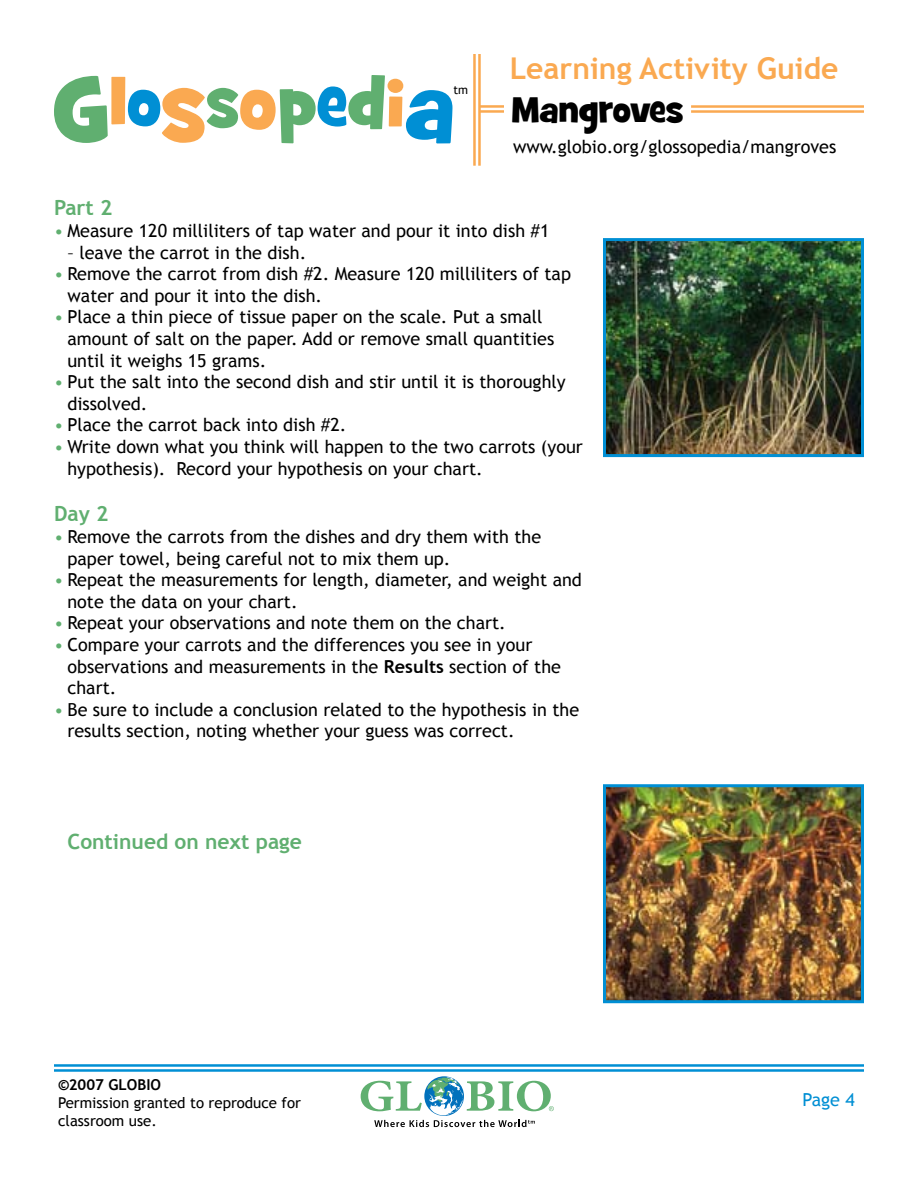
<style>
.page{position:relative;width:918px;height:1188px;background:#fff}
.page>*{position:absolute;margin:0;border:0;box-sizing:border-box;transform-origin:0 0}
.t1{font:36px "Grilled Cheese BTN";color:#000}
.t2{font:700 30px "Trebuchet MS";color:#faa951}
.t3{font:700 21px "Trebuchet MS";color:#60af70}
.t4{font:18px/21.6px "Trebuchet MS";color:#000}
.t5{font:18px "Trebuchet MS";color:#008fd4}
.t6{font:15px/18px "Trebuchet MS";color:#000}
.t7{font:700 15px "Trebuchet MS";color:#000}
.t8{font:12px "Trebuchet MS";color:#000}
.s1{color:#60af70}
.s2{font-weight:700}
</style>
<div class="page">
<hr style="left:478px;top:54px;width:3px;height:112px;background:#faa951">
<hr style="left:473px;top:54px;width:3px;height:112px;background:#faa951">
<hr style="left:480px;top:105px;width:24px;height:3px;background:#faa951">
<hr style="left:480px;top:110px;width:24px;height:3px;background:#faa951">
<hr style="left:691px;top:105px;width:173px;height:3px;background:#faa951">
<hr style="left:691px;top:110px;width:173px;height:3px;background:#faa951">
<svg style="left:54px;top:76px;width:54px;height:67px"></svg>
<div style="left:111px;top:77px;width:14px;height:47px;background:#faa951"></div>
<svg style="left:128px;top:75px;width:324px;height:68px"></svg>
<svg style="left:361px;top:1077px;width:193px;height:50px"></svg>
<hr style="left:54px;top:1064px;width:810px;height:3px;background:#008fd4">
<hr style="left:54px;top:1069px;width:810px;height:3px;background:#008fd4">
<img style="left:607px;top:242px;width:253px;height:211px">
<div style="left:603px;top:238px;width:261px;height:219px;border:3px solid #008fd4"></div>
<img style="left:607px;top:788px;width:253px;height:211px">
<div style="left:603px;top:784px;width:261px;height:219px;border:3px solid #008fd4"></div>
<p class="t8" style="left:453px;top:82px;width:16px">tm</p>
<h2 class="t2" style="left:510px;top:50px;width:330px">Learning Activity Guide</h2>
<h1 class="t1" style="left:512px;top:87px;width:174px">Mangroves</h1>
<p class="t4" style="left:513px;top:136px;width:325px">www.globio.org/glossopedia/mangroves</p>
<p class="t3" style="left:54px;top:195px;width:60px">Part 2</p>
<p class="t4" style="left:54px;top:220px;width:492px"><span class="s1">•</span> Measure 120 milliliters of tap water and pour it into dish #1</p>
<p class="t4" style="left:68px;top:242px;width:240px">– leave the carrot in the dish.</p>
<p class="t4" style="left:68px;top:263px;width:505px;text-indent:-14px"><span class="s1">•</span> Remove the carrot from dish #2. Measure 120 milliliters of tap water and pour it into the dish.</p>
<p class="t4" style="left:68px;top:306px;width:488px;text-indent:-14px"><span class="s1">•</span> Place a thin piece of tissue paper on the scale. Put a small amount of salt on the paper. Add or remove small quantities until it weighs 1 5 grams.</p>
<p class="t4" style="left:68px;top:371px;width:500px;text-indent:-14px"><span class="s1">•</span> Put the salt into the second dish and stir until it is thoroughly dissolved.</p>
<p class="t4" style="left:54px;top:414px;width:294px"><span class="s1">•</span> Place the carrot back into dish #2.</p>
<p class="t4" style="left:68px;top:436px;width:517px;text-indent:-14px"><span class="s1">•</span> Write down what you think will happen to the two carrots (your hypothesis). Record your hypothesis on your chart.</p>
<p class="t3" style="left:54px;top:501px;width:56px">Day 2</p>
<p class="t4" style="left:68px;top:526px;width:475px;text-indent:-14px"><span class="s1">•</span> Remove the carrots from the dishes and dry them with the paper towel, being careful not to mix them up.</p>
<p class="t4" style="left:68px;top:569px;width:516px;text-indent:-14px"><span class="s1">•</span> Repeat the measurements for length, diameter, and weight and note the data on your chart.</p>
<p class="t4" style="left:54px;top:612px;width:453px"><span class="s1">•</span> Repeat your observations and note them on the chart.</p>
<p class="t4" style="left:68px;top:634px;width:495px;text-indent:-14px"><span class="s1">•</span> Compare your carrots and the differences you see in your observations and measurements in the <span class="s2">Results</span> section of the chart.</p>
<p class="t4" style="left:68px;top:699px;width:513px;text-indent:-14px"><span class="s1">•</span> Be sure to include a conclusion related to the hypothesis in the results section, noting whether your guess was correct.</p>
<p class="t3" style="left:68px;top:828px;width:236px">Continued on next page</p>
<p class="t7" style="left:58px;top:1075px;width:104px">©2007 GLOBIO</p>
<p class="t6" style="left:58px;top:1094px;width:244px">Permission granted to reproduce for classroom use.</p>
<p class="t5" style="left:803px;top:1089px;width:39px">Page</p>
</div>
